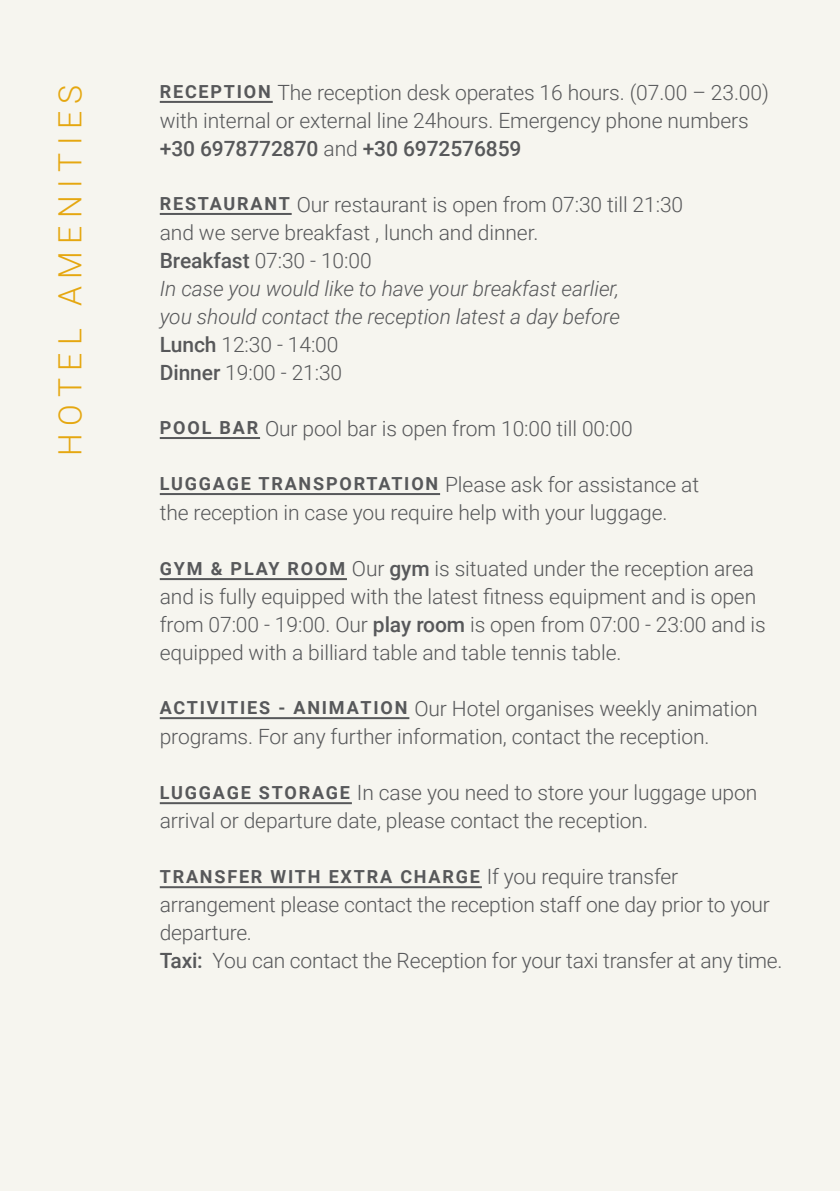
<style>
.page{position:relative;width:840px;height:1191px;background:#fff}
.page>*{position:absolute;margin:0;border:0;box-sizing:border-box;transform-origin:0 0}
.t1{font:300 32px "Roboto";letter-spacing:.235em;color:#e5a710}
.t2{font:300 21px/28px "Roboto";letter-spacing:-.005em;color:#57585a}
.t3{font:italic 300 21px "Roboto";letter-spacing:-.005em;color:#57585a}
.t4{font:700 18px "Roboto";letter-spacing:.1em;color:#57585a}
.s1{font-weight:700;font-size:18px}
.s2{font-weight:500}
.s3{font-weight:300;font-size:21px}
</style>
<div class="page">
<div style="left:0;top:0;width:839px;height:1190px;background:#f6f5ef"></div>
<hr style="left:160px;top:101px;width:112px;height:2px;background:#57585a">
<hr style="left:160px;top:213px;width:131px;height:2px;background:#57585a">
<hr style="left:160px;top:437px;width:100px;height:2px;background:#57585a">
<hr style="left:160px;top:493px;width:280px;height:2px;background:#57585a">
<hr style="left:160px;top:578px;width:187px;height:2px;background:#57585a">
<hr style="left:160px;top:717px;width:249px;height:2px;background:#57585a">
<hr style="left:160px;top:802px;width:191px;height:2px;background:#57585a">
<hr style="left:160px;top:886px;width:321px;height:2px;background:#57585a">
<p class="t1" style="left:48px;top:456px;width:373px;rotate:-90deg">HOTEL AMENITIES</p>
<p class="t2" style="left:160px;top:78px;width:610px"><span class="s1">RECEPTION</span> The reception desk operates 16 hours. (07.00 – 23.00)</p>
<p class="t2" style="left:160px;top:106px;width:590px">with internal or external line 24hours. Emergency phone numbers <span class="s2">+30 6978772870</span> and <span class="s2">+30 6972576859</span></p>
<p class="t2" style="left:160px;top:190px;width:524px"><span class="s1">RESTAURANT</span> Our restaurant is open from 07:30 till 21:30</p>
<p class="t2" style="left:160px;top:218px;width:380px">and we serve breakfast , lunch and dinner.</p>
<p class="t2" style="left:160px;top:246px;width:213px"><span class="s2">Breakfast</span> 07:30 - 10:00</p>
<p class="t3" style="left:160px;top:274px;width:460px">In case you would like to have your breakfast earlier,</p>
<p class="t3" style="left:160px;top:302px;width:461px">you should contact the reception latest a day before</p>
<p class="t2" style="left:160px;top:330px;width:180px"><span class="s2">Lunch</span> 12:30 - 14:00</p>
<p class="t2" style="left:160px;top:358px;width:184px"><span class="s2">Dinner</span> 19:00 - 21:30</p>
<p class="t2" style="left:160px;top:414px;width:474px"><span class="s1">POOL BAR</span> Our pool bar is open from 10:00 till 00:00</p>
<p class="t2" style="left:160px;top:470px;width:540px"><span class="s1">LUGGAGE TRANSPORTATION</span> Please ask for assistance at</p>
<p class="t2" style="left:160px;top:498px;width:509px">the reception in case you require help with your luggage.</p>
<p class="t2" style="left:160px;top:554px;width:607px"><span class="s1">GYM &amp; PLAY ROOM</span> Our <span class="s2">gym</span> is situated under the reception area and is fully equipped with the latest fitness equipment and is open from 07:00 - 19:00. Our <span class="s2">play room</span> is open from 07:00 - 23:00 and is equipped with a billiard table and table tennis table.</p>
<p class="t2" style="left:160px;top:694px;width:599px"><span class="s1">ACTIVITIES - ΑΝΙΜΑΤΙΟΝ</span> Our Hotel organises weekly animation programs. For any further information, contact the reception.</p>
<p class="t2" style="left:160px;top:778px;width:598px"><span class="s1">LUGGAGE STORAGE</span> In case you need to store your luggage upon arrival or departure date, please contact the reception.</p>
<p class="t4" style="left:160px;top:864px;width:519px">TRANSFER WITH EXTRA CHARGE <span class="s3">If you require transfer</span></p>
<p class="t2" style="left:160px;top:890px;width:611px">arrangement please contact the reception staff one day prior to your departure.</p>
<p class="t2" style="left:160px;top:946px;width:624px"><span class="s2">Taxi:</span> You can contact the Reception for your taxi transfer at any time.</p>
</div>
